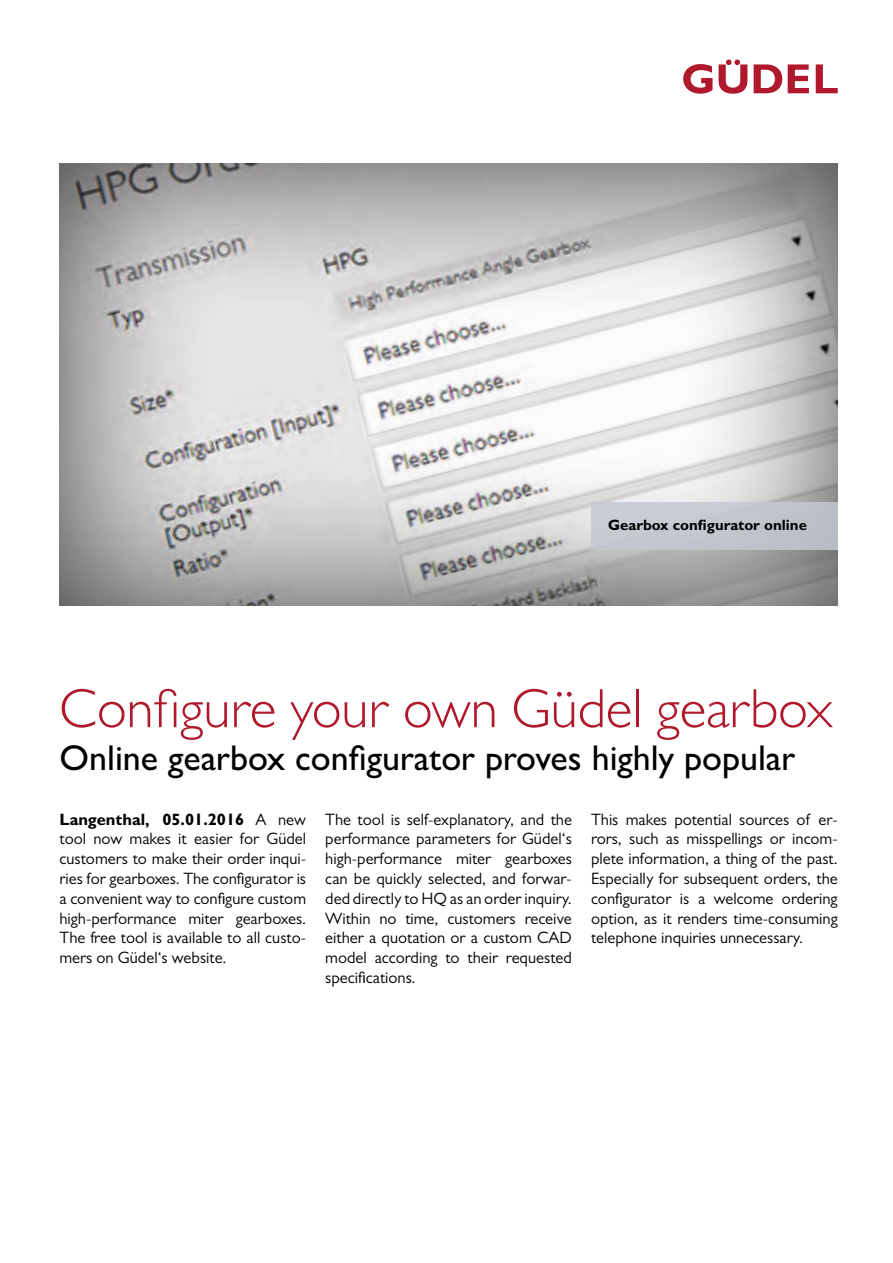
<style>
.page{position:relative;width:893px;height:1263px;background:#fff}
.page>*{position:absolute;margin:0;border:0;box-sizing:border-box;transform-origin:0 0}
.t1{font:300 55.5px "Gill Sans MT Pro";color:#b0182b}
.t2{font:500 36px "Gill Sans MT Pro";color:#000}
.t3{font:16.5px/19.8px "Gill Sans MT Pro";color:#000;text-align:justify}
.t4{font:700 15px "Gill Sans MT Pro";color:#000}
.s1{font-weight:700}
</style>
<div class="page">
<svg style="left:683px;top:64px;width:30px;height:30px"></svg>
<svg style="left:754px;top:64px;width:28px;height:29px"></svg>
<svg style="left:788px;top:64px;width:21px;height:29px"></svg>
<svg style="left:816px;top:64px;width:22px;height:29px"></svg>
<svg style="left:719px;top:60px;width:28px;height:34px"></svg>
<div style="left:46px;top:154px;width:803px;height:452px;background:#000;opacity:.75"></div>
<div style="left:591px;top:502px;width:247px;height:47px;background:#c3c8d1"></div>
<p class="t4" style="left:608px;top:516px;width:201px">Gearbox configurator online</p>
<h1 class="t1" style="left:60px;top:675px;width:775px">Configure your own Güdel gearbox</h1>
<h2 class="t2" style="left:60px;top:737px;width:737px">Online gearbox configurator proves highly popular</h2>
<p class="t3" style="left:60px;top:809px;width:248px"><span class="s1">Langenthal, 05.01.2016</span> A new tool now makes it easier for Güdel customers to make their order inqui&shy;ries for gearboxes. The configurator is a convenient way to configure custom high-performance miter gearboxes.<br>The free tool is available to all custo&shy;mers on Güdel‘s website.</p>
<p class="t3" style="left:325px;top:809px;width:248px">The tool is self-explanatory, and the performance parameters for Güdel‘s high-performance miter gearboxes can be quickly selected, and forwar&shy;ded directly to HQ as an order inquiry.<br>Within no time, customers receive either a quotation or a custom CAD model according to their requested specifications.</p>
<p class="t3" style="left:591px;top:809px;width:248px">This makes potential sources of er&shy;rors, such as misspellings or incom&shy;plete information, a thing of the past.<br>Especially for subsequent orders, the configurator is a welcome ordering option, as it renders time-consuming telephone inquiries unnecessary.</p>
</div>
